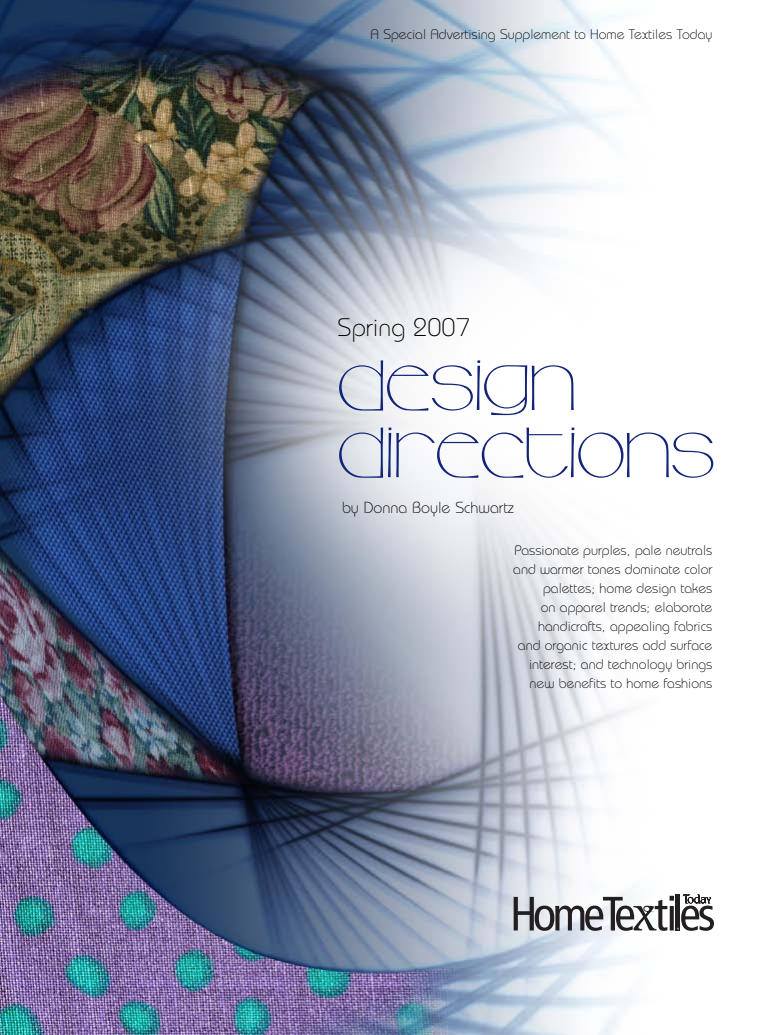
<style>
.page{position:relative;width:765px;height:1035px;background:#fff}
.page>*{position:absolute;margin:0;border:0;box-sizing:border-box;transform-origin:0 0}
.t1{font:74.3px/67.2px "Camellia D";color:#132478}
.t2{font:300 25.4px "Bauhaus";color:#000}
.t3{font:300 16px "Bauhaus";color:#000}
.t4{font:300 14px/19px "Bauhaus";color:#000;text-align:right}
</style>
<div class="page">
<img style="left:0;top:0;width:635px;height:1035px">
<svg style="left:514px;top:894px;width:200px;height:37px"></svg>
<p class="t4" style="left:371px;top:26px;width:343px">A Special Advertising Supplement to Home Textiles Today</p>
<h2 class="t2" style="left:338px;top:318px;width:134px">Spring 2007</h2>
<h1 class="t1" style="left:338px;top:351px;width:379px">Design<br>Directions</h1>
<p class="t3" style="left:342px;top:502px;width:174px">by Donna Boyle Schwartz</p>
<p class="t4" style="left:513px;top:542px;width:201px">Passionate purples, pale neutrals and warmer tones dominate color palettes; home design takes<br>on apparel trends; elaborate handicrafts, appealing fabrics and organic textures add surface interest; and technology brings new benefits to home fashions</p>
</div>
